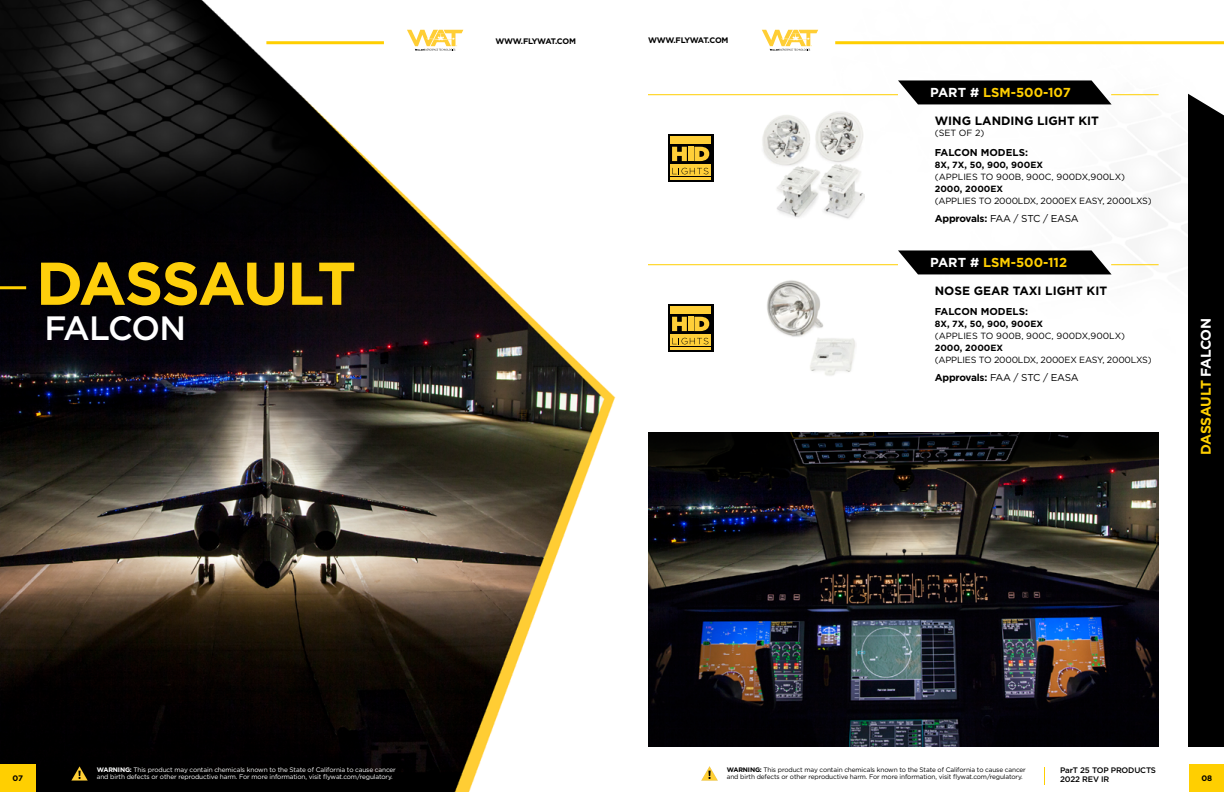
<style>
.page{position:relative;width:1224px;height:792px;background:#fff}
.page>*{position:absolute;margin:0;border:0;box-sizing:border-box;transform-origin:0 0}
.t1{font:700 60.2px "Gotham";letter-spacing:-.035em;color:#fecf0b}
.t2{font:500 33.7px "Gotham";letter-spacing:-.04em;color:#fff}
.t3{font:700 14px "Gotham";letter-spacing:-.04em;color:#ffcf01}
.t4{font:700 13px "Gotham";color:#ffcf01}
.t5{font:700 12px "Gotham";color:#000}
.t6{font:10px "Gotham";letter-spacing:-.035em;color:#000}
.t7{font:700 10px "Gotham";color:#000}
.t8{font:9px "Gotham";letter-spacing:-.02em;color:#000}
.t9{font:9px "Gotham";color:#000}
.t10{font:700 9px "Gotham";color:#000}
.t11{font:700 8px "Gotham";letter-spacing:-.04em;color:#000}
.t12{font:500 8px/9.6px "Gotham";letter-spacing:-.02em;color:#000}
.t13{font:6.5px/7.8px "Gotham";letter-spacing:-.02em;color:#000}
.t14{font:6.5px "Gotham";letter-spacing:-.02em;color:#fff}
.s1{color:#fff}
.s2{font-weight:700}
</style>
<div class="page">
<img style="left:0;top:0;width:1224px;height:792px">
<img style="left:648px;top:432px;width:511px;height:315px">
<hr style="left:835px;top:41px;width:389px;height:3px;background:#ffcf01">
<hr style="left:266px;top:41px;width:118px;height:3px;background:#ffcf01">
<hr style="left:0;top:286px;width:26px;height:3px;background:#ffcf01">
<svg style="left:701px;top:766px;width:17px;height:15px"></svg>
<div style="left:1189px;top:765px;width:35px;height:27px;background:#ffcf01"></div>
<svg style="left:1044px;top:767px;width:1px;height:18px"></svg>
<svg style="left:71px;top:766px;width:17px;height:15px"></svg>
<div style="left:0;top:765px;width:36px;height:27px;background:#ffcf01"></div>
<svg style="left:762px;top:30px;width:56px;height:21px"></svg>
<img style="left:762px;top:110px;width:103px;height:111px">
<img style="left:765px;top:280px;width:91px;height:97px">
<svg style="left:407px;top:30px;width:56px;height:21px"></svg>
<div style="left:1188px;top:94px;width:36px;height:653px;background:#000"></div>
<svg style="left:668px;top:134px;width:45px;height:48px"></svg>
<svg style="left:672px;top:147px;width:15px;height:14px"></svg>
<div style="left:688px;top:147px;width:5px;height:14px;background:#ffcf38"></div>
<svg style="left:694px;top:147px;width:15px;height:14px"></svg>
<div style="left:670px;top:137px;width:41px;height:7px;background:#ffcf38"></div>
<div style="left:670px;top:164px;width:41px;height:16px;background:#ffcf38"></div>
<svg style="left:672px;top:168px;width:36px;height:6px"></svg>
<hr style="left:670px;top:176px;width:42px;height:1px;background:#000">
<svg style="left:668px;top:304px;width:45px;height:48px"></svg>
<svg style="left:672px;top:317px;width:15px;height:14px"></svg>
<div style="left:688px;top:317px;width:5px;height:14px;background:#ffcf38"></div>
<svg style="left:694px;top:317px;width:15px;height:14px"></svg>
<div style="left:670px;top:307px;width:41px;height:7px;background:#ffcf38"></div>
<div style="left:670px;top:334px;width:41px;height:16px;background:#ffcf38"></div>
<svg style="left:672px;top:338px;width:36px;height:6px"></svg>
<hr style="left:670px;top:346px;width:42px;height:1px;background:#000">
<svg style="left:898px;top:80px;width:214px;height:24px;background:#1c1c1c"></svg>
<svg style="left:898px;top:250px;width:214px;height:24px;background:#1c1c1c"></svg>
<hr style="left:648px;top:94px;width:250px;height:1px;background:#ffcf01">
<hr style="left:648px;top:264px;width:250px;height:1px;background:#ffcf01">
<hr style="left:1111px;top:94px;width:48px;height:1px;background:#ffcf01">
<hr style="left:1111px;top:264px;width:48px;height:1px;background:#ffcf01">
<h1 class="t1" style="left:36px;top:244px;width:322px">DASSAULT</h1>
<h2 class="t2" style="left:45px;top:306px;width:143px">FALCON</h2>
<p class="t11" style="left:495px;top:36px;width:82px">WWW.FLYWAT.COM</p>
<p class="t11" style="left:648px;top:35px;width:82px">WWW.FLYWAT.COM</p>
<h3 class="t4" style="left:930px;top:84px;width:142px"><span class="s1">PART #</span> LSM-500-107</h3>
<h3 class="t5" style="left:935px;top:113px;width:166px">WING LANDING LIGHT KIT</h3>
<h3 class="t8" style="left:935px;top:127px;width:51px">(SET OF 2)</h3>
<h3 class="t7" style="left:935px;top:145px;width:95px">FALCON MODELS:</h3>
<h3 class="t10" style="left:935px;top:158px;width:110px">8X, 7X, 50, 900, 900EX</h3>
<h3 class="t9" style="left:935px;top:171px;width:192px">(APPLIES TO 900B, 900C, 900DX,900LX)</h3>
<h3 class="t10" style="left:935px;top:182px;width:70px">2000, 2000EX</h3>
<h3 class="t8" style="left:935px;top:195px;width:219px">(APPLIES TO 2000LDX, 2000EX EASY, 2000LXS)</h3>
<h3 class="t6" style="left:935px;top:212px;width:146px"><span class="s2">Approvals:</span> FAA / STC / EASA</h3>
<h3 class="t4" style="left:930px;top:254px;width:138px"><span class="s1">PART #</span> LSM-500-112</h3>
<h3 class="t5" style="left:935px;top:283px;width:174px">NOSE GEAR TAXI LIGHT KIT</h3>
<h3 class="t7" style="left:935px;top:305px;width:95px">FALCON MODELS:</h3>
<h3 class="t10" style="left:935px;top:318px;width:110px">8X, 7X, 50, 900, 900EX</h3>
<h3 class="t9" style="left:935px;top:330px;width:192px">(APPLIES TO 900B, 900C, 900DX,900LX)</h3>
<h3 class="t10" style="left:935px;top:342px;width:70px">2000, 2000EX</h3>
<h3 class="t8" style="left:935px;top:354px;width:219px">(APPLIES TO 2000LDX, 2000EX EASY, 2000LXS)</h3>
<h3 class="t6" style="left:935px;top:371px;width:146px"><span class="s2">Approvals:</span> FAA / STC / EASA</h3>
<h3 class="t3" style="left:1196px;top:455px;width:138px;rotate:-90deg">DASSAULT <span class="s1">FALCON</span></h3>
<p class="t14" style="left:97px;top:765px;width:301px"><span class="s2">WARNING:</span> This product may contain chemicals known to the State of California to cause cancer</p>
<p class="t13" style="left:727px;top:765px;width:301px"><span class="s2">WARNING:</span> This product may contain chemicals known to the State of California to cause cancer and birth defects or other reproductive harm. For more information, visit flywat.com/regulatory.</p>
<p class="t12" style="left:1060px;top:765px;width:97px">ParT 25 TOP PRODUCTS<br>2022 REV IR</p>
<p class="t11" style="left:13px;top:772px;width:12px">07</p>
<p class="t14" style="left:97px;top:773px;width:298px">and birth defects or other reproductive harm. For more information, visit flywat.com/regulatory.</p>
<p class="t11" style="left:1201px;top:772px;width:12px">08</p>
</div>
